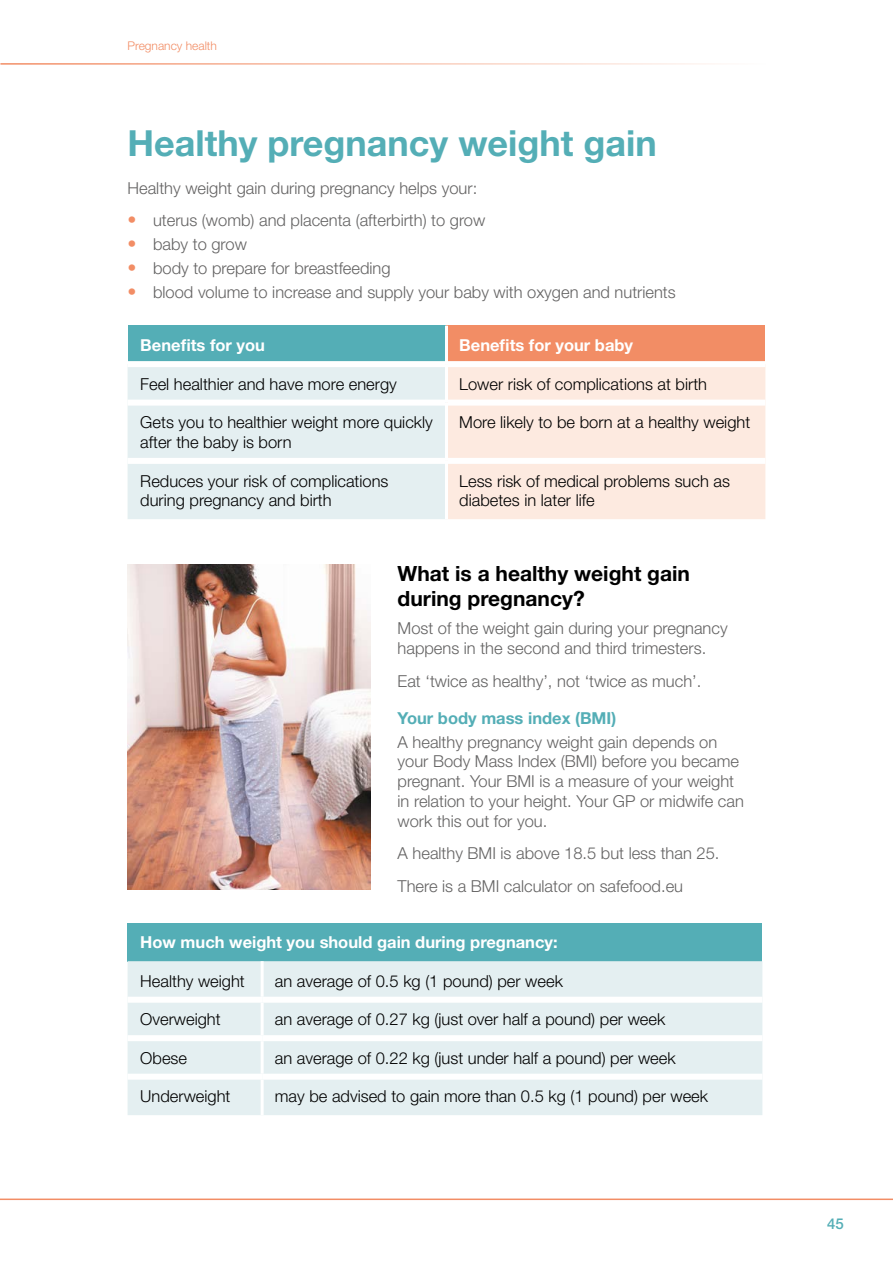
<style>
.page{position:relative;width:893px;height:1263px;background:#fff}
.page>*{position:absolute;margin:0;border:0;box-sizing:border-box;transform-origin:0 0}
.t1{font:700 36px "Helvetica Neue";color:#54aeb6}
.subhead{font:700 21px/25.2px "Helvetica Neue";color:#000}
.body{font:300 16.5px/19.8px "Helvetica Neue";color:#646363}
.table_body{font:300 16.5px/19.8px "Helvetica Neue";color:#000}
.Table_white_header{font:700 16.5px "Helvetica Neue";color:#fff}
.body_space_after{font:300 16.5px "Helvetica Neue";color:#646363}
.crosshead{font:700 16.5px "Helvetica Neue";color:#54aeb6}
.t2{font:500 15px "Helvetica Neue";color:#54aeb6}
.t3{font:300 12px "Helvetica Neue";color:#f28d65}
.s1{font-weight:700;font-size:18px;color:#f28d65}
</style>
<div class="page">
<img style="left:128px;top:564px;width:243px;height:326px">
<hr style="left:0;top:1198px;width:893px;height:2px;background:#f28d65">
<hr style="left:0;top:63px;width:766px;height:2px;background:#f28d65">
<div style="left:128px;top:326px;width:318px;height:38px;background:#54aeb6"></div>
<div style="left:446px;top:326px;width:319px;height:38px;background:#f28d65"></div>
<div style="left:128px;top:367px;width:317px;height:152px;background:#e4eff1"></div>
<div style="left:448px;top:367px;width:317px;height:152px;background:#fdeae0"></div>
<div style="left:128px;top:361px;width:317px;height:6px;background:#fff"></div>
<div style="left:448px;top:361px;width:317px;height:6px;background:#fff"></div>
<div style="left:128px;top:400px;width:317px;height:6px;background:#fff"></div>
<div style="left:448px;top:400px;width:317px;height:6px;background:#fff"></div>
<div style="left:128px;top:458px;width:317px;height:6px;background:#fff"></div>
<div style="left:448px;top:458px;width:317px;height:6px;background:#fff"></div>
<hr style="left:445px;top:326px;width:3px;height:38px;background:#fff">
<div style="left:128px;top:923px;width:634px;height:38px;background:#54aeb6"></div>
<div style="left:128px;top:961px;width:634px;height:154px;background:#e4eff1"></div>
<hr style="left:261px;top:961px;width:3px;height:36px;background:#fff">
<hr style="left:261px;top:1003px;width:3px;height:32px;background:#fff">
<hr style="left:261px;top:1041px;width:3px;height:33px;background:#fff">
<hr style="left:261px;top:1080px;width:3px;height:35px;background:#fff">
<div style="left:128px;top:997px;width:134px;height:6px;background:#fff"></div>
<div style="left:262px;top:997px;width:500px;height:6px;background:#fff"></div>
<div style="left:128px;top:1035px;width:134px;height:6px;background:#fff"></div>
<div style="left:262px;top:1035px;width:500px;height:6px;background:#fff"></div>
<div style="left:128px;top:1074px;width:134px;height:6px;background:#fff"></div>
<div style="left:262px;top:1074px;width:500px;height:6px;background:#fff"></div>
<p class="t3" style="left:128px;top:38px;width:91px">Pregnancy health</p>
<p class="t1" style="left:128px;top:121px;width:531px">Healthy pregnancy weight gain</p>
<p class="body" style="left:128px;top:178px;width:351px">Healthy weight gain during pregnancy helps your:</p>
<p class="body" style="left:128px;top:210px;width:359px"><span class="s1">•</span> uterus (womb) and placenta (afterbirth) to grow</p>
<p class="body" style="left:128px;top:234px;width:121px"><span class="s1">•</span> baby to grow</p>
<p class="body" style="left:128px;top:258px;width:265px"><span class="s1">•</span> body to prepare for breastfeeding</p>
<p class="body" style="left:128px;top:282px;width:550px"><span class="s1">•</span> blood volume to increase and supply your baby with oxygen and nutrients</p>
<p class="Table_white_header" style="left:140px;top:335px;width:126px">Benefits for you</p>
<p class="Table_white_header" style="left:459px;top:335px;width:175px">Benefits for your baby</p>
<p class="table_body" style="left:140px;top:374px;width:258px">Feel healthier and have more energy</p>
<p class="table_body" style="left:459px;top:374px;width:249px">Lower risk of complications at birth</p>
<p class="table_body" style="left:140px;top:412px;width:294px">Gets you to healthier weight more quickly after the baby is born</p>
<p class="table_body" style="left:459px;top:412px;width:292px">More likely to be born at a healthy weight</p>
<p class="table_body" style="left:140px;top:470px;width:250px">Reduces your risk of complications during pregnancy and birth</p>
<p class="table_body" style="left:459px;top:470px;width:272px">Less risk of medical problems such as diabetes in later life</p>
<p class="subhead" style="left:398px;top:560px;width:294px">What is a healthy weight gain during pregnancy?</p>
<p class="body" style="left:398px;top:618px;width:332px">Most of the weight gain during your pregnancy happens in the second and third trimesters.</p>
<p class="body" style="left:398px;top:671px;width:305px">Eat ‘twice as healthy’, not ‘twice as much’.</p>
<p class="crosshead" style="left:398px;top:707px;width:220px">Your body mass index (BMI)</p>
<p class="body" style="left:398px;top:731px;width:348px">A healthy pregnancy weight gain depends on your Body Mass Index (BMI) before you became pregnant. Your BMI is a measure of your weight in relation to your height. Your GP or midwife can work this out for you.</p>
<p class="body" style="left:398px;top:843px;width:323px">A healthy BMI is above 18.5 but less than 25.</p>
<p class="body_space_after" style="left:398px;top:876px;width:287px">There is a BMI calculator on safefood.eu</p>
<p class="Table_white_header" style="left:140px;top:932px;width:419px">How much weight you should gain during pregnancy:</p>
<p class="table_body" style="left:140px;top:971px;width:106px">Healthy weight</p>
<p class="table_body" style="left:275px;top:971px;width:289px">an average of 0.5 kg (1 pound) per week</p>
<p class="table_body" style="left:140px;top:1009px;width:82px">Overweight</p>
<p class="table_body" style="left:275px;top:1009px;width:392px">an average of 0.27 kg (just over half a pound) per week</p>
<p class="table_body" style="left:140px;top:1048px;width:48px">Obese</p>
<p class="table_body" style="left:275px;top:1048px;width:402px">an average of 0.22 kg (just under half a pound) per week</p>
<p class="table_body" style="left:140px;top:1086px;width:92px">Underweight</p>
<p class="table_body" style="left:275px;top:1086px;width:435px">may be advised to gain more than 0.5 kg (1 pound) per week</p>
<p class="t2" style="left:827px;top:1215px;width:18px">45</p>
</div>
